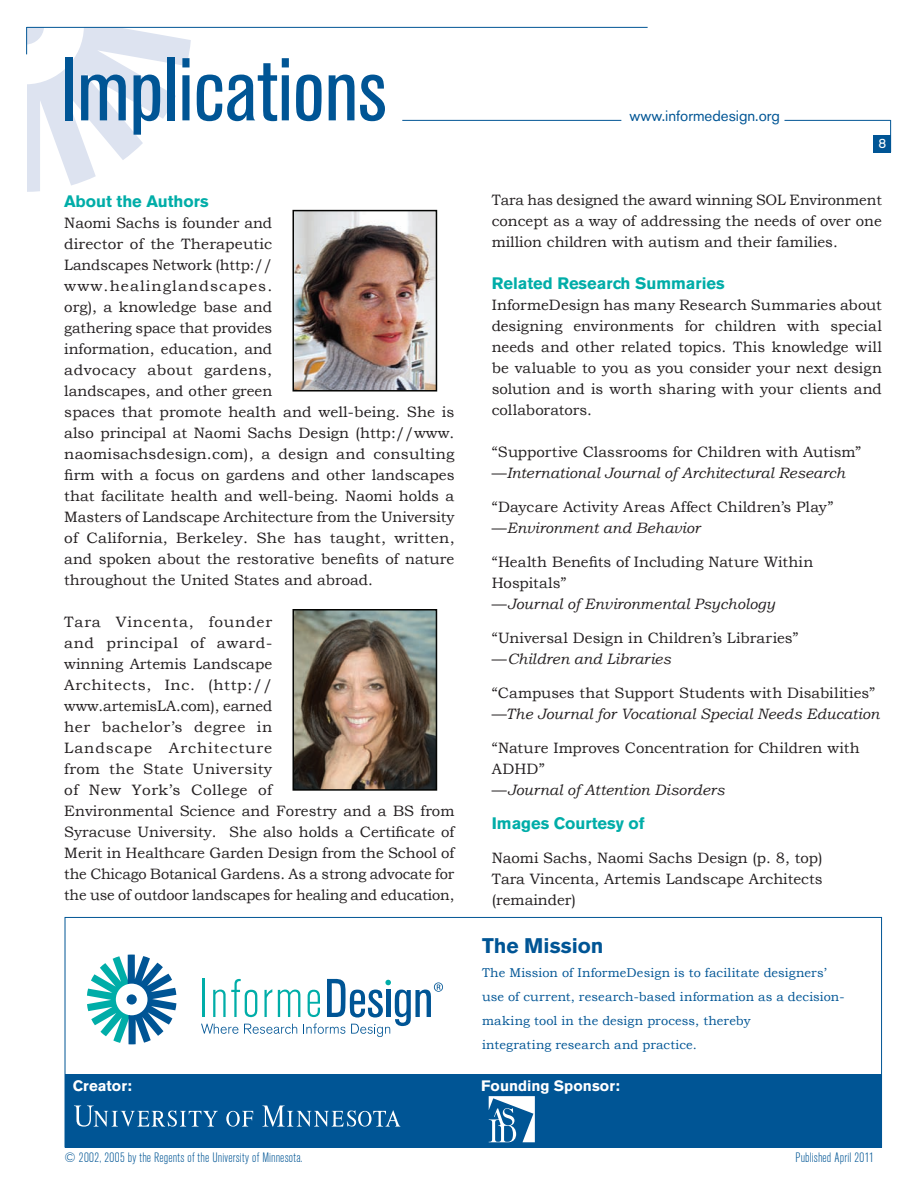
<style>
.page{position:relative;width:918px;height:1188px;background:#fff}
.page>*{position:absolute;margin:0;border:0;box-sizing:border-box;transform-origin:0 0}
.t1{font:condensed 90px "Akzidenz Grotesk BE";color:#005595}
.t2{font:700 21px "Akzidenz Grotesk BE";letter-spacing:-.005em;color:#005595}
.t3{font:700 16.5px "Akzidenz Grotesk BE";color:#00ada8}
.t4{font:15px/21px "Bookman Old Style";color:#231f20}
.t5{font:700 15px "Akzidenz Grotesk BE";letter-spacing:.005em;color:#fff}
.t6{font:15px "Akzidenz Grotesk BE";color:#005595}
.t7{font:300 condensed 13.5px "Akzidenz Grotesk BE";letter-spacing:.015em;color:#005595}
.t8{font:13.5px "Akzidenz Grotesk BE";color:#fff}
.t9{font:12.75px/24px "Bookman Old Style";letter-spacing:.005em;color:#005595}
.s1{font-style:italic}
</style>
<div class="page">
<hr style="left:27px;top:27px;width:621px;height:1px;background:#005595">
<svg style="left:26px;top:27px;width:165px;height:165px"></svg>
<hr style="left:402px;top:120px;width:219px;height:1px;background:#005595">
<hr style="left:784px;top:120px;width:107px;height:1px;background:#005595">
<hr style="left:890px;top:120px;width:1px;height:32px;background:#005595">
<div style="left:873px;top:135px;width:17px;height:17px;background:#005595"></div>
<div style="left:65px;top:1074px;width:816px;height:73px;background:#005595"></div>
<svg style="left:74px;top:1106px;width:144px;height:21px"></svg>
<svg style="left:226px;top:1111px;width:27px;height:16px"></svg>
<svg style="left:262px;top:1106px;width:138px;height:21px"></svg>
<svg style="left:87px;top:955px;width:89px;height:89px"></svg>
<div style="left:127px;top:994px;width:10px;height:11px;background:#005595;border-radius:50%"></div>
<svg style="left:201px;top:979px;width:242px;height:58px"></svg>
<svg style="left:489px;top:1096px;width:46px;height:46px"></svg>
<img style="left:295px;top:213px;width:139px;height:176px">
<div style="left:292px;top:210px;width:145px;height:182px;border:2px solid #040503"></div>
<img style="left:295px;top:612px;width:139px;height:176px">
<div style="left:292px;top:609px;width:145px;height:182px;border:2px solid #040503"></div>
<h1 class="t1" style="left:60px;top:39px;width:328px">Implications</h1>
<p class="t3" style="left:64px;top:191px;width:146px">About the Authors</p>
<p class="t4" style="left:64px;top:212px;width:392px">Naomi Sachs is founder and<br>director of the Therapeutic<br>Landscapes Network (http:// www.healinglandscapes.<br>org), a knowledge base and<br>gathering space that provides<br>information, education, and<br>advocacy about gardens,<br>landscapes, and other green<br>spaces that promote health and well-being. She is also principal at Naomi Sachs Design (http://www. naomisachsdesign.com), a design and consulting firm with a focus on gardens and other landscapes that facilitate health and well-being. Naomi holds a Masters of Landscape Architecture from the University of California, Berkeley. She has taught, written, and spoken about the restorative benefits of nature throughout the United States and abroad.</p>
<p class="t4" style="left:64px;top:611px;width:392px">Tara Vincenta, founder<br>and principal of award-<br>winning Artemis Landscape<br>Architects, Inc. (http://<br>www.artemisLA.com), earned<br>her bachelor’s degree in<br>Landscape Architecture<br>from the State University<br>of New York’s College of<br>Environmental Science and Forestry and a BS from Syracuse University. She also holds a Certificate of Merit in Healthcare Garden Design from the School of the Chicago Botanical Gardens. As a strong advocate for the use of outdoor landscapes for healing and education,</p>
<p class="t6" style="left:630px;top:107px;width:152px">www.informedesign.org</p>
<p class="t8" style="left:879px;top:135px;width:9px">8</p>
<p class="t4" style="left:492px;top:189px;width:392px;text-align:justify">Tara has designed the award winning SOL Environment concept as a way of addressing the needs of over one million children with autism and their families.</p>
<p class="t3" style="left:492px;top:274px;width:235px">Related Research Summaries</p>
<p class="t4" style="left:492px;top:294px;width:392px;text-align:justify">InformeDesign has many Research Summaries about designing environments for children with special needs and other related topics. This knowledge will be valuable to you as you consider your next design solution and is worth sharing with your clients and collaborators.</p>
<p class="t4" style="left:492px;top:441px;width:371px">“Supportive Classrooms for Children with Autism” —<span class="s1">International Journal of Architectural Research</span></p>
<p class="t4" style="left:492px;top:496px;width:343px">“Daycare Activity Areas Affect Children’s Play” —<span class="s1">Environment and Behavior</span></p>
<p class="t4" style="left:492px;top:551px;width:323px">“Health Benefits of Including Nature Within<br>Hospitals”<br>—<span class="s1">Journal of Environmental Psychology</span></p>
<p class="t4" style="left:492px;top:627px;width:308px">“Universal Design in Children’s Libraries” —<span class="s1">Children and Libraries</span></p>
<p class="t4" style="left:492px;top:682px;width:389px">“Campuses that Support Students with Disabilities” —<span class="s1">The Journal for Vocational Special Needs Education</span></p>
<p class="t4" style="left:492px;top:737px;width:369px">“Nature Improves Concentration for Children with<br>ADHD”<br>—<span class="s1">Journal of Attention Disorders</span></p>
<p class="t3" style="left:492px;top:813px;width:154px">Images Courtesy of</p>
<p class="t4" style="left:492px;top:847px;width:332px;text-align:justify">Naomi Sachs, Naomi Sachs Design (p. 8, top)<br>Tara Vincenta, Artemis Landscape Architects (remainder)</p>
<h2 class="t2" style="left:482px;top:934px;width:123px">The Mission</h2>
<p class="t9" style="left:482px;top:961px;width:364px">The Mission of InformeDesign is to facilitate designers’ use of current, research-based information as a decision&shy;making tool in the design process, thereby<br>integrating research and practice.</p>
<p class="t5" style="left:73px;top:1077px;width:61px">Creator:</p>
<p class="t5" style="left:481px;top:1077px;width:140px">Founding Sponsor:</p>
<p class="t7" style="left:65px;top:1150px;width:240px">© 2002, 2005 by the Regents of the University of Minnesota.</p>
<p class="t7" style="left:795px;top:1150px;width:80px">Published April 2011</p>
</div>
